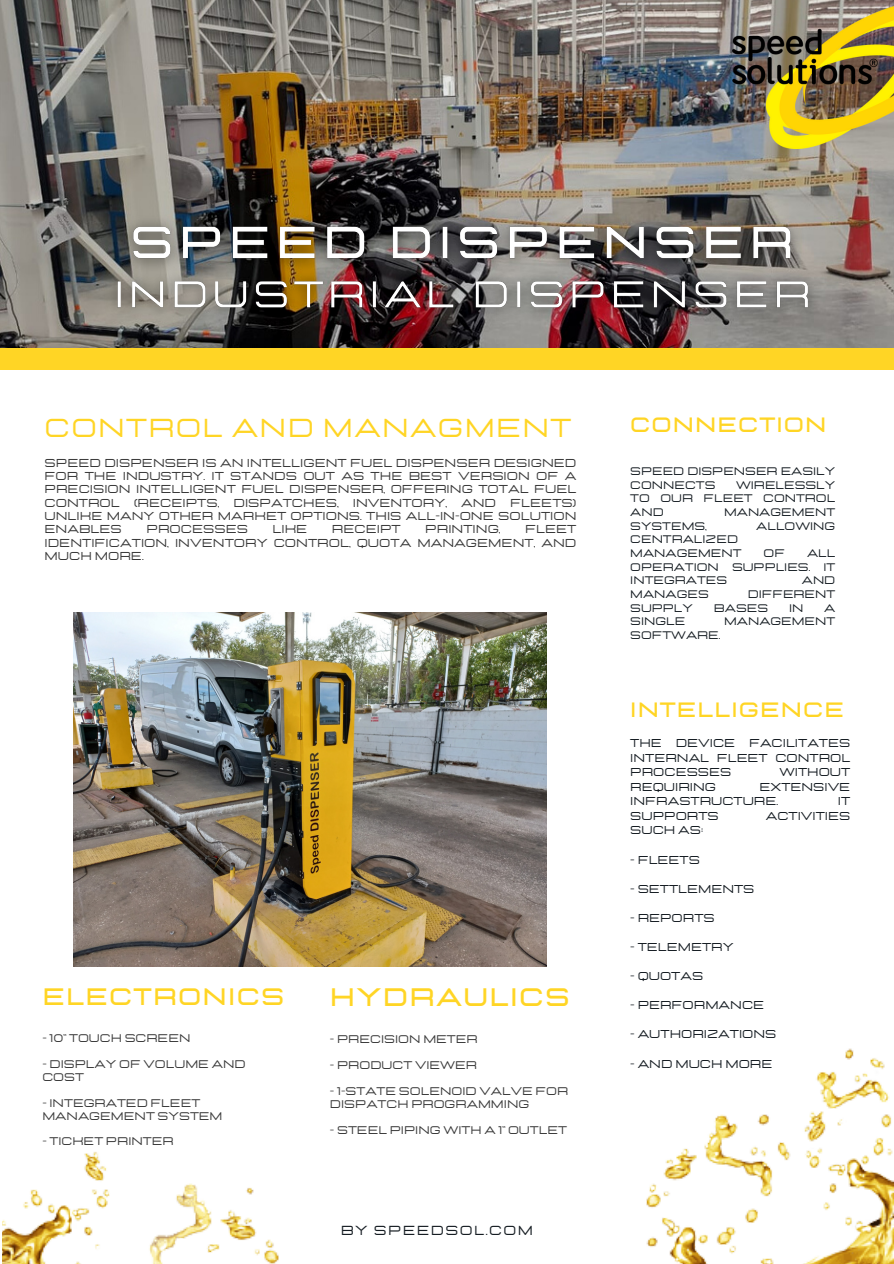
<style>
.page{position:relative;width:894px;height:1264px;background:#fff}
.page>*{position:absolute;margin:0;border:0;box-sizing:border-box;transform-origin:0 0}
.t1{font:25.8px "Lastica";letter-spacing:.05em;color:#ffd525}
.t2{font:700 25.2px "Lastica";letter-spacing:.05em;color:#ffd525}
.t3{font:700 23.7px "Lastica";letter-spacing:.05em;color:#ffd525}
.t4{font:700 20.7px "Lastica";letter-spacing:.05em;color:#ffd525}
.t5{font:13.05px "Lastica";letter-spacing:.11em;color:#161d23}
.t6{font:11.4px/13.4px "Lastica";color:#383838;text-align:justify}
.t7{font:11.4px/14.5px "Lastica";color:#161d23;text-align:justify}
.t8{font:11.1px/12.9px "Lastica";color:#383838}
.t9{font:10.95px/13.6px "Lastica";color:#161d23}
</style>
<div class="page">
<img style="left:0;top:0;width:893px;height:349px">
<img style="left:99px;top:210px;width:728px;height:117px">
<div style="left:0;top:349px;width:893px;height:20px;background:#ffd525"></div>
<img style="left:3px;top:963px;width:890px;height:300px">
<img style="left:74px;top:612px;width:472px;height:354px">
<img style="left:732px;top:0;width:161px;height:148px">
<p class="t1" style="left:45px;top:415px;width:528px">CONTROL AND MANAGMENT</p>
<p class="t6" style="left:45px;top:456px;width:533px">SPEED DISPENSER IS AN INTELLIGENT FUEL DISPENSER DESIGNED FOR THE INDUSTRY. IT STANDS OUT AS THE BEST VERSION OF A PRECISION INTELLIGENT FUEL DISPENSER, OFFERING TOTAL FUEL CONTROL (RECEIPTS, DISPATCHES, INVENTORY, AND FLEETS)<br>UNLIKE MANY OTHER MARKET OPTIONS. THIS ALL-IN-ONE SOLUTION ENABLES</p>
<p class="t6" style="left:45px;top:523px;width:533px;text-indent:480px">FLEET IDENTIFICATION, INVENTORY CONTROL, QUOTA MANAGEMENT, AND MUCH MORE.</p>
<p class="t6" style="left:146px;top:523px;width:103px">PROCESSES</p>
<p class="t6" style="left:272px;top:523px;width:36px">LIKE</p>
<p class="t6" style="left:332px;top:523px;width:70px">RECEIPT</p>
<p class="t6" style="left:425px;top:523px;width:77px">PRINTING,</p>
<p class="t3" style="left:42px;top:985px;width:243px">ELECTRONICS</p>
<p class="t8" style="left:42px;top:1032px;width:150px">- 10" TOUCH SCREEN</p>
<p class="t8" style="left:42px;top:1058px;width:205px">- DISPLAY OF VOLUME AND<br>COST</p>
<p class="t8" style="left:42px;top:1096px;width:182px">- INTEGRATED FLEET<br>MANAGEMENT SYSTEM</p>
<p class="t8" style="left:42px;top:1135px;width:133px">- TICKET PRINTER</p>
<p class="t2" style="left:330px;top:985px;width:241px">HYDRAULICS</p>
<p class="t8" style="left:330px;top:1033px;width:149px">- PRECISION METER</p>
<p class="t8" style="left:330px;top:1059px;width:148px">- PRODUCT VIEWER</p>
<p class="t8" style="left:330px;top:1084px;width:240px">- 1-STATE SOLENOID VALVE FOR<br>DISPATCH PROGRAMMING</p>
<p class="t8" style="left:330px;top:1123px;width:238px">- STEEL PIPING WITH A 1" OUTLET</p>
<p class="t5" style="left:340px;top:1223px;width:194px">BY SPEEDSOL.COM</p>
<p class="t4" style="left:630px;top:414px;width:197px">CONNECTION</p>
<p class="t9" style="left:630px;top:465px;width:206px">SPEED DISPENSER EASILY<br>CONNECTS</p>
<p class="t9" style="left:630px;top:478px;width:206px;text-align:justify;text-indent:106px">WIRELESSLY TO OUR FLEET CONTROL AND</p>
<p class="t9" style="left:723px;top:506px;width:113px">MANAGEMENT</p>
<p class="t9" style="left:630px;top:519px;width:78px">SYSTEMS,</p>
<p class="t9" style="left:756px;top:519px;width:81px">ALLOWING</p>
<p class="t9" style="left:630px;top:533px;width:113px">CENTRALIZED<br>MANAGEMENT</p>
<p class="t9" style="left:630px;top:547px;width:206px;text-align:justify;text-indent:177px">ALL OPERATION SUPPLIES. IT INTEGRATES</p>
<p class="t9" style="left:763px;top:547px;width:23px">OF</p>
<p class="t9" style="left:801px;top:574px;width:35px">AND</p>
<p class="t9" style="left:630px;top:588px;width:80px">MANAGES</p>
<p class="t9" style="left:747px;top:588px;width:89px">DIFFERENT</p>
<p class="t9" style="left:630px;top:601px;width:64px">SUPPLY</p>
<p class="t9" style="left:713px;top:601px;width:56px">BASES</p>
<p class="t9" style="left:788px;top:601px;width:16px">IN</p>
<p class="t9" style="left:824px;top:601px;width:13px">A</p>
<p class="t9" style="left:630px;top:615px;width:57px">SINGLE</p>
<p class="t9" style="left:723px;top:615px;width:113px">MANAGEMENT</p>
<p class="t9" style="left:630px;top:629px;width:92px">SOFTWARE.</p>
<p class="t4" style="left:630px;top:700px;width:215px">INTELLIGENCE</p>
<p class="t7" style="left:630px;top:736px;width:221px">THE DEVICE FACILITATES INTERNAL FLEET CONTROL PROCESSES</p>
<p class="t7" style="left:779px;top:765px;width:72px">WITHOUT</p>
<p class="t7" style="left:630px;top:779px;width:87px">REQUIRING</p>
<p class="t7" style="left:630px;top:779px;width:221px;text-indent:129px">EXTENSIVE<br>INFRASTRUCTURE.</p>
<p class="t7" style="left:837px;top:794px;width:14px">IT</p>
<p class="t7" style="left:630px;top:809px;width:90px">SUPPORTS</p>
<p class="t7" style="left:765px;top:809px;width:86px">ACTIVITIES</p>
<p class="t7" style="left:630px;top:823px;width:74px">SUCH AS:</p>
<p class="t7" style="left:630px;top:852px;width:71px">- FLEETS</p>
<p class="t7" style="left:630px;top:881px;width:126px">- SETTLEMENTS</p>
<p class="t7" style="left:630px;top:911px;width:86px">- REPORTS</p>
<p class="t7" style="left:630px;top:940px;width:105px">- TELEMETRY</p>
<p class="t7" style="left:630px;top:969px;width:74px">- QUOTAS</p>
<p class="t7" style="left:630px;top:998px;width:135px">- PERFORMANCE</p>
<p class="t7" style="left:630px;top:1027px;width:147px">- AUTHORIZATIONS</p>
<p class="t7" style="left:630px;top:1056px;width:143px">- AND MUCH MORE</p>
</div>
